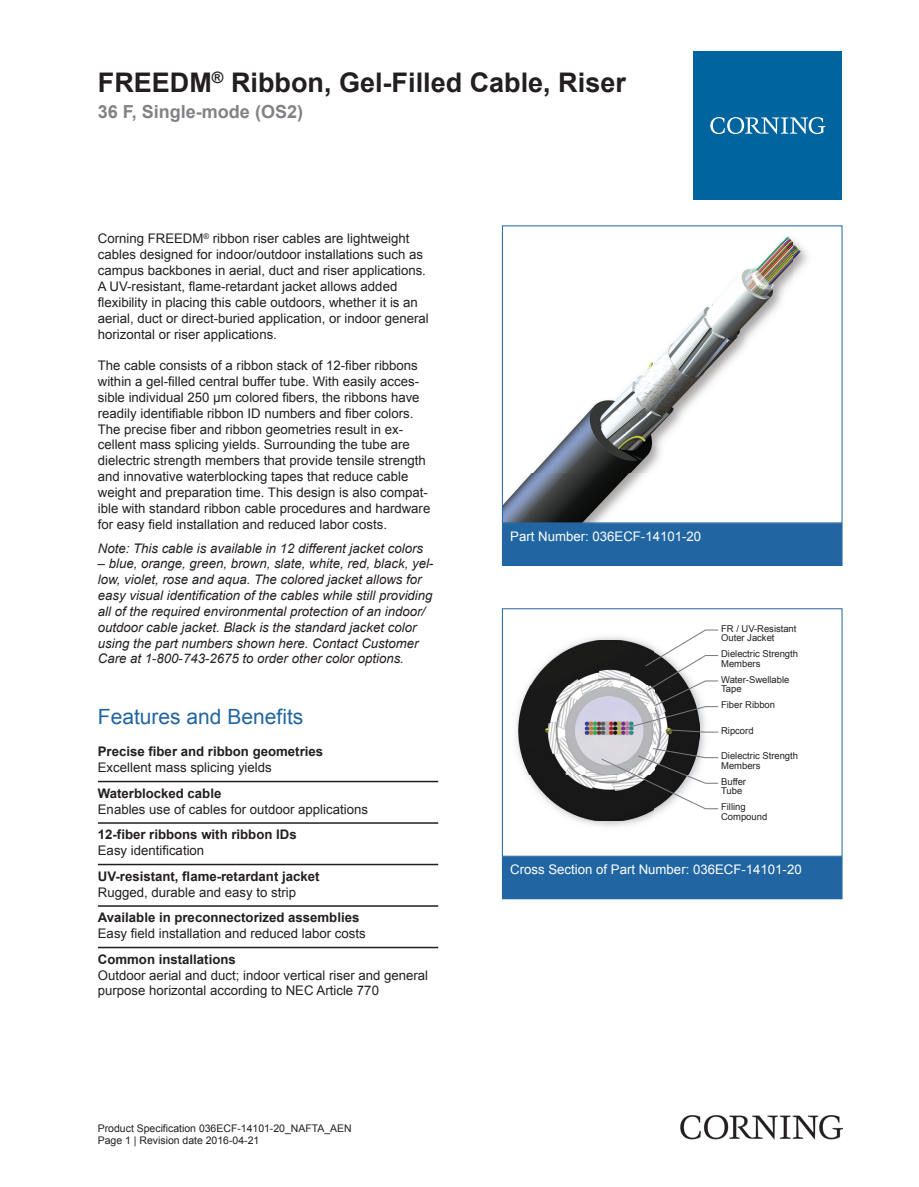
<style>
.page{position:relative;width:919px;height:1187px;background:#fff}
.page>*{position:absolute;margin:0;border:0;box-sizing:border-box;transform-origin:0 0}
.t1{font:700 27px "Arial";color:#231f20}
.t2{font:21px "Arial";color:#2166a2}
.t3{font:700 18px "Arial";color:#808285}
.t4{font:13.2px/15.9px "Arial";color:#231f20}
.t5{font:italic 13.2px/15.9px "Arial";color:#231f20}
.t6{font:700 13.2px "Arial";color:#231f20}
.t7{font:13.2px "Arial";color:#fff}
.t8{font:10.5px/12.6px "Arial";color:#231f20}
.t9{font:9.45px/9.4px "Arial";color:#231f20}
.s1{font-style:normal}
</style>
<div class="page">
<img style="left:504px;top:236px;width:304px;height:285px">
<div style="left:502px;top:523px;width:340px;height:42px;background:#2166a2"></div>
<div style="left:502px;top:523px;width:340px;height:43px;border:1px solid #2166a2"></div>
<img style="left:516px;top:637px;width:196px;height:190px">
<img style="left:518px;top:640px;width:181px;height:180px">
<svg style="left:600px;top:629px;width:118px;height:180px"></svg>
<div style="left:502px;top:608px;width:340px;height:248px;border:1px solid #2166a2"></div>
<div style="left:502px;top:856px;width:340px;height:42px;background:#2166a2"></div>
<div style="left:502px;top:856px;width:340px;height:43px;border:1px solid #2166a2"></div>
<hr style="left:98px;top:780px;width:340px;height:2px;background:#231f20">
<hr style="left:98px;top:822px;width:340px;height:1px;background:#231f20">
<hr style="left:98px;top:863px;width:340px;height:2px;background:#231f20">
<hr style="left:98px;top:905px;width:340px;height:1px;background:#231f20">
<hr style="left:98px;top:946px;width:340px;height:2px;background:#231f20">
<div style="left:693px;top:51px;width:149px;height:149px;background:#00649e"></div>
<svg style="left:710px;top:117px;width:115px;height:17px"></svg>
<img style="left:680px;top:1115px;width:162px;height:24px">
<h1 class="t1" style="left:98px;top:64px;width:529px">FREEDM<sup>®</sup> Ribbon, Gel-Filled Cable, Riser</h1>
<h3 class="t3" style="left:98px;top:100px;width:207px">36 F, Single-mode (OS2)</h3>
<p class="t4" style="left:98px;top:231px;width:332px">Corning FREEDM<sup>®</sup> ribbon riser cables are lightweight cables designed for indoor/outdoor installations such as campus backbones in aerial, duct and riser applications.<br>A UV -resistant, flame -retardant jacket allows added flexibility in placing this cable outdoors, whether it is an aerial, duct or direct -buried application, or indoor general horizontal or riser applications.</p>
<p class="t4" style="left:98px;top:358px;width:334px">The cable consists of a ribbon stack of 12 -fiber ribbons within a gel -filled central buffer tube. With easily acces&shy;sible individual 250 μm colored fibers, the ribbons have readily identifiable ribbon ID numbers and fiber colors.<br>The precise fiber and ribbon geometries result in ex&shy;cellent mass splicing yields. Surrounding the tube are dielectric strength members that provide tensile strength and innovative waterblocking tapes that reduce cable weight and preparation time. This design is also compat&shy;ible with standard ribbon cable procedures and hardware for easy field installation and reduced labor costs.</p>
<p class="t5" style="left:98px;top:540px;width:326px">Note: This cable is available in 12 different jacket colors</p>
<p class="t5" style="left:98px;top:556px;width:337px"><span class="s1">–</span> blue, orange, green, brown, slate, white, red, black, yel&shy;low, violet, rose and aqua. The colored jacket allows for easy visual identification of the cables while still providing all of the required environmental protection of an indoor/ outdoor cable jacket. Black is the standard jacket color using the part numbers shown here. Contact Customer Care at 1 <span class="s1">-</span>800 <span class="s1">-</span>743 <span class="s1">-</span>2675 to order other color options.</p>
<h2 class="t2" style="left:98px;top:702px;width:207px">Features and Benefits</h2>
<p class="t6" style="left:98px;top:742px;width:227px">Precise fiber and ribbon geometries</p>
<p class="t4" style="left:98px;top:759px;width:175px">Excellent mass splicing yields</p>
<p class="t6" style="left:98px;top:784px;width:125px">Waterblocked cable</p>
<p class="t4" style="left:98px;top:801px;width:272px">Enables use of cables for outdoor applications</p>
<p class="t6" style="left:98px;top:825px;width:200px">12-fiber ribbons with ribbon IDs</p>
<p class="t4" style="left:98px;top:842px;width:108px">Easy identification</p>
<p class="t6" style="left:98px;top:867px;width:223px">UV-resistant, flame-retardant jacket</p>
<p class="t4" style="left:98px;top:884px;width:200px">Rugged, durable and easy to strip</p>
<p class="t6" style="left:98px;top:908px;width:263px">Available in preconnectorized assemblies</p>
<p class="t4" style="left:98px;top:925px;width:269px">Easy field installation and reduced labor costs</p>
<p class="t6" style="left:98px;top:950px;width:139px">Common installations</p>
<p class="t4" style="left:98px;top:967px;width:332px">Outdoor aerial and duct; indoor vertical riser and general purpose horizontal according to NEC Article 770</p>
<p class="t8" style="left:98px;top:1121px;width:255px">Product Specification 036ECF-14101-20_NAFTA_AEN<br>Page 1 | Revision date 2016-04-21</p>
<p class="t7" style="left:510px;top:527px;width:192px">Part Number: 036ECF-14101-20</p>
<p class="t9" style="left:721px;top:623px;width:77px">FR / UV-Resistant<br>Outer Jacket</p>
<p class="t9" style="left:721px;top:649px;width:78px">Dielectric Strength<br>Members</p>
<p class="t9" style="left:721px;top:674px;width:70px">Water-Swellable<br>Tape</p>
<p class="t9" style="left:721px;top:700px;width:55px">Fiber Ribbon</p>
<p class="t9" style="left:721px;top:725px;width:34px">Ripcord</p>
<p class="t9" style="left:721px;top:751px;width:78px">Dielectric Strength<br>Members</p>
<p class="t9" style="left:721px;top:776px;width:26px">Buffer<br>Tube</p>
<p class="t9" style="left:721px;top:802px;width:48px">Filling<br>Compound</p>
<p class="t7" style="left:510px;top:861px;width:293px">Cross Section of Part Number: 036ECF-14101-20</p>
</div>
